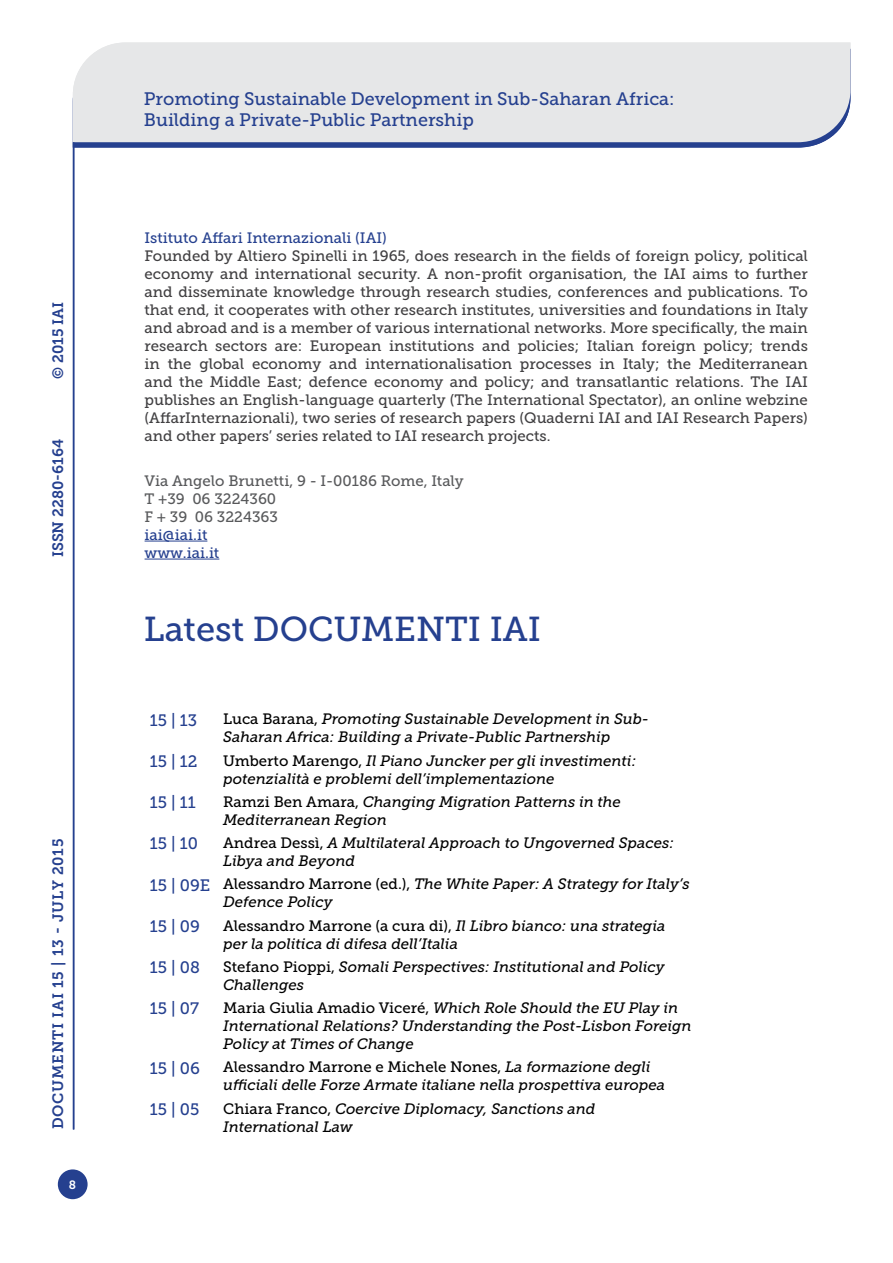
<style>
.page{position:relative;width:893px;height:1263px;background:#fff}
.page>*{position:absolute;margin:0;border:0;box-sizing:border-box;transform-origin:0 0}
.t1{font:34.5px "Museo Slab 500";color:#25408f}
.t2{font:18px/21.6px "Museo Slab 500";color:#25408f}
.t3{font:16.5px "Museo Slab 500";color:#25408f}
.t4{font:italic 15px/18px "Museo Slab 500";color:#000}
.t5{font:15px/18px "Museo Slab 500";color:#414042;text-align:justify}
.t6{font:15px/18px "Museo Slab 500";color:#58595b}
.t7{font:15px/18px "Museo Slab 500";color:#25408f}
.t8{font:15px "Museo Slab 700";letter-spacing:.05em;color:#25408f}
.t9{font:15px "Museo Slab 700";color:#25408f}
.t10{font:12px "Museo Slab 700";color:#fff}
.s1{font-style:normal}
.s2{font-style:normal;font-size:16.5px;color:#25408f}
</style>
<div class="page">
<div style="left:58px;top:1169px;width:30px;height:30px;background:#25408f;border-radius:50%"></div>
<svg style="left:74px;top:142px;width:749px;height:6px;background:#364e97"></svg>
<div style="left:73px;top:43px;width:777px;height:99px;background:#e6e7e8"></div>
<hr style="left:145px;top:541px;width:62px;height:1px;background:#25408f">
<hr style="left:145px;top:559px;width:74px;height:1px;background:#25408f">
<hr style="left:73px;top:142px;width:1px;height:987px;background:#25408f">
<p class="t8" style="left:50px;top:379px;width:78px;rotate:-90deg">© 2015 IAI</p>
<p class="t9" style="left:50px;top:557px;width:120px;rotate:-90deg">ISSN 2280-6164</p>
<p class="t8" style="left:50px;top:1129px;width:292px;rotate:-90deg">DOCUMENTI IAI 15 | 13 - JULY 2015</p>
<p class="t10" style="left:69px;top:1178px;width:9px">8</p>
<p class="t2" style="left:144px;top:88px;width:532px">Promoting Sustainable Development in Sub-Saharan Africa:<br>Building a Private-Public Partnership</p>
<p class="t7" style="left:145px;top:229px;width:244px">Istituto Affari Internazionali (IAI)</p>
<p class="t5" style="left:145px;top:247px;width:665px">Founded by Altiero Spinelli in 1965, does research in the fields of foreign policy, political economy and international security. A non-profit organisation, the IAI aims to further and disseminate knowledge through research studies, conferences and publications. To that end, it cooperates with other research institutes, universities and foundations in Italy and abroad and is a member of various international networks. More specifically, the main research sectors are: European institutions and policies; Italian foreign policy; trends in the global economy and internationalisation processes in Italy; the Mediterranean and the Middle East; defence economy and policy; and transatlantic relations. The IAI publishes an English-language quarterly (The International Spectator), an online webzine (AffarInternazionali), two series of research papers (Quaderni IAI and IAI Research Papers) and other papers’ series related to IAI research projects.</p>
<p class="t6" style="left:145px;top:471px;width:321px">Via Angelo Brunetti, 9 - I-00186 Rome, Italy<br>T +39 06 3224360<br>F + 39 06 3224363</p>
<p class="t7" style="left:145px;top:525px;width:76px">iai@iai.it www.iai.it</p>
<h1 class="t1" style="left:144px;top:610px;width:399px">Latest DOCUMENTI IAI</h1>
<p class="t3" style="left:150px;top:711px;width:49px">15 | 13</p>
<p class="t4" style="left:223px;top:710px;width:427px"><span class="s1">Luca Barana,</span> Promoting Sustainable Development in Sub-<br>Saharan Africa: Building a Private-Public Partnership</p>
<p class="t3" style="left:150px;top:752px;width:49px">15 | 12</p>
<p class="t4" style="left:223px;top:752px;width:414px"><span class="s1">Umberto Marengo,</span> Il Piano Juncker per gli investimenti: potenzialità e problemi dell’implementazione</p>
<p class="t3" style="left:150px;top:793px;width:47px">15 | 11</p>
<p class="t4" style="left:223px;top:793px;width:399px"><span class="s1">Ramzi Ben Amara,</span> Changing Migration Patterns in the<br>Mediterranean Region</p>
<p class="t3" style="left:150px;top:834px;width:50px">15 | 10</p>
<p class="t4" style="left:223px;top:834px;width:452px"><span class="s1">Andrea Dessì,</span> A Multilateral Approach to Ungoverned Spaces:<br>Libya and Beyond</p>
<p class="t4" style="left:223px;top:875px;width:468px;text-indent:-73px"><span class="s2">15 | 09E</span> <span class="s1">Alessandro Marrone (ed.),</span> The White Paper: A Strategy for Italy’s<br>Defence Policy</p>
<p class="t3" style="left:150px;top:917px;width:52px">15 | 09</p>
<p class="t4" style="left:223px;top:917px;width:444px"><span class="s1">Alessandro Marrone (a cura di),</span> Il Libro bianco: una strategia per la politica di difesa dell’Italia</p>
<p class="t3" style="left:150px;top:958px;width:52px">15 | 08</p>
<p class="t4" style="left:223px;top:958px;width:443px"><span class="s1">Stefano Pioppi,</span> Somali Perspectives: Institutional and Policy<br>Challenges</p>
<p class="t3" style="left:150px;top:999px;width:51px">15 | 07</p>
<p class="t4" style="left:223px;top:999px;width:470px"><span class="s1">Maria Giulia Amadio Viceré,</span> Which Role Should the EU Play in<br>International Relations? Understanding the Post-Lisbon Foreign<br>Policy at Times of Change</p>
<p class="t3" style="left:150px;top:1059px;width:52px">15 | 06</p>
<p class="t4" style="left:223px;top:1058px;width:443px"><span class="s1">Alessandro Marrone e Michele Nones,</span> La formazione degli ufficiali delle Forze Armate italiane nella prospettiva europea</p>
<p class="t3" style="left:150px;top:1100px;width:51px">15 | 05</p>
<p class="t4" style="left:223px;top:1100px;width:374px"><span class="s1">Chiara Franco,</span> Coercive Diplomacy, Sanctions and<br>International Law</p>
</div>
